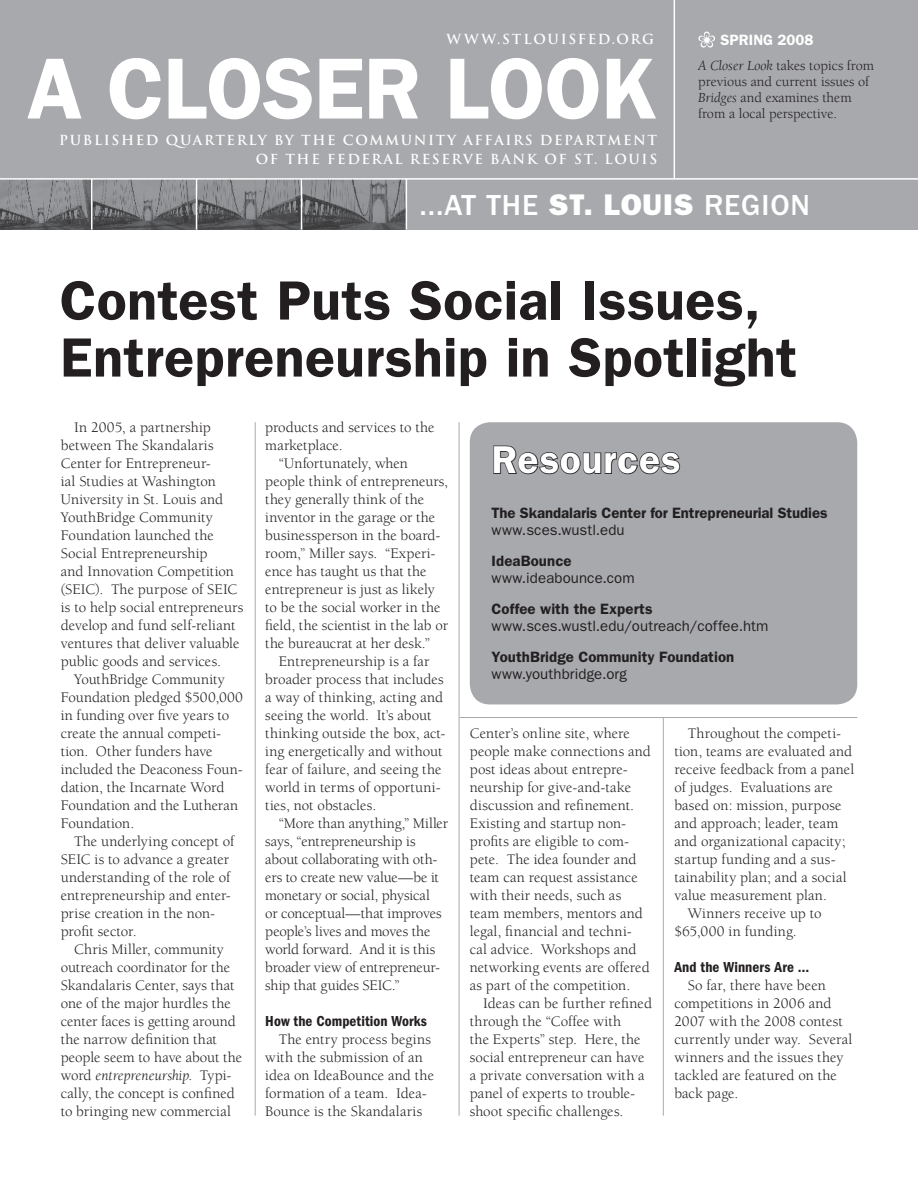
<style>
.page{position:relative;width:918px;height:1188px;background:#fff}
.page>*{position:absolute;margin:0;border:0;box-sizing:border-box;transform-origin:0 0}
.t1{font:600 87px "Franklin Gothic";letter-spacing:-.01em;color:#fff}
.t2{font:600 55.5px/57px "Franklin Gothic";letter-spacing:.005em;color:#231f20}
.t3{font:600 39px "Franklin Gothic";letter-spacing:.015em;color:#fff}
.t4{font:500 30px "Franklin Gothic";letter-spacing:.03em;color:#fff}
.t5{font:15px/18px "Berkeley";letter-spacing:.005em;color:#231f20}
.t6{font:15px "Berkeley";letter-spacing:-.015em;color:#231f20}
.t7{font:600 15px "Franklin Gothic";color:#231f20}
.t8{font:15px "Franklin Gothic";letter-spacing:.01em;color:#231f20}
.t9{font:600 condensed 15px "Franklin Gothic";letter-spacing:.005em;color:#231f20}
.t10{font:600 15px "Franklin Gothic";color:#fff}
.t11{font:14.25px/16.2px "Berkeley";color:#231f20}
.t12{font:700 13.5px/19.5px "Trajan";letter-spacing:.12em;color:#fff;text-align:right}
.s1{font-style:italic}
.s2{font-weight:800}
</style>
<div class="page">
<div style="left:0;top:0;width:918px;height:230px;background:#a7a9ac"></div>
<img style="left:302px;top:180px;width:104px;height:50px">
<img style="left:197px;top:180px;width:104px;height:50px">
<svg style="left:93px;top:180px;width:103px;height:50px;background:#76787a"></svg>
<img style="left:0;top:180px;width:91px;height:50px">
<hr style="left:91px;top:179px;width:2px;height:51px;background:#fff">
<hr style="left:196px;top:179px;width:1px;height:51px;background:#fff">
<hr style="left:301px;top:179px;width:1px;height:51px;background:#fff">
<hr style="left:406px;top:179px;width:1px;height:51px;background:#fff">
<hr style="left:0;top:178px;width:918px;height:2px;background:#fff">
<hr style="left:674px;top:0;width:1px;height:179px;background:#fff">
<svg style="left:699px;top:32px;width:16px;height:16px"></svg>
<div style="left:470px;top:422px;width:387px;height:282px;background:#a7a9ac;border-radius:20px"></div>
<svg style="left:493px;top:445px;width:188px;height:30px"></svg>
<hr style="left:255px;top:422px;width:1px;height:694px;background:#a7a9ac">
<hr style="left:459px;top:422px;width:1px;height:694px;background:#a7a9ac">
<hr style="left:663px;top:718px;width:1px;height:398px;background:#a7a9ac">
<hr style="left:459px;top:717px;width:398px;height:1px;background:#a7a9ac">
<p class="t12" style="left:447px;top:30px;width:209px">WWW.STLOUISFED.ORG</p>
<p class="t10" style="left:721px;top:31px;width:94px">Spring 2008</p>
<h1 class="t1" style="left:27px;top:37px;width:631px">A CLOSER LOOK</h1>
<p class="t11" style="left:698px;top:57px;width:177px"><span class="s1">A Closer Look</span> takes topics from previous and current issues of<br><span class="s1">Bridges</span> and examines them from a local perspective.</p>
<p class="t12" style="left:59px;top:130px;width:599px">PUBLISHED QUARTERLY BY THE COMMUNITY AFFAIRS DEPARTMENT<br>OF THE FEDERAL RESERVE BANK OF ST. LOUIS</p>
<h3 class="t4" style="left:420px;top:188px;width:392px">...AT THE <span class="s2">ST. LOUIS</span> REGION</h3>
<h2 class="t2" style="left:60px;top:272px;width:739px">Contest Puts Social Issues,<br>Entrepreneurship in Spotlight</h2>
<p class="t5" style="left:61px;top:419px;width:184px;text-indent:14px">In 2005, a partnership between The Skandalaris<br>Center for Entrepreneur-<br>ial Studies at Washington<br>University in St. Louis and<br>YouthBridge Community<br>Foundation launched the<br>Social Entrepreneurship<br>and Innovation Competition (SEIC). The purpose of SEIC is to help social entrepreneurs develop and fund self-reliant ventures that deliver valuable public goods and services.</p>
<p class="t5" style="left:61px;top:671px;width:184px;text-indent:14px">YouthBridge Community<br>Foundation pledged $500,000 in funding over five years to create the annual competi&shy;tion. Other funders have included the Deaconess Foun&shy;dation, the Incarnate Word<br>Foundation and the Lutheran<br>Foundation.</p>
<p class="t5" style="left:61px;top:833px;width:175px;text-indent:14px">The underlying concept of<br>SEIC is to advance a greater understanding of the role of entrepreneurship and enter&shy;prise creation in the non&shy;profit sector.</p>
<p class="t5" style="left:61px;top:941px;width:183px;text-indent:14px">Chris Miller, community outreach coordinator for the<br>Skandalaris Center, says that one of the major hurdles the center faces is getting around the narrow definition that people seem to have about the word <span class="s1">entrepreneurship</span>. Typi&shy;cally, the concept is confined to bringing new commercial</p>
<p class="t5" style="left:265px;top:419px;width:171px">products and services to the</p>
<p class="t5" style="left:265px;top:437px;width:79px">marketplace.</p>
<p class="t5" style="left:279px;top:455px;width:131px">“Unfortunately, when</p>
<p class="t5" style="left:265px;top:473px;width:184px">people think of entrepreneurs,</p>
<p class="t5" style="left:265px;top:491px;width:160px">they generally think of the</p>
<p class="t5" style="left:265px;top:509px;width:172px">inventor in the garage or the</p>
<p class="t5" style="left:265px;top:527px;width:177px">businessperson in the board-</p>
<p class="t5" style="left:265px;top:545px;width:172px">room,” Miller says. “Experi-</p>
<p class="t5" style="left:265px;top:563px;width:163px">ence has taught us that the</p>
<p class="t5" style="left:265px;top:581px;width:171px">entrepreneur is just as likely</p>
<p class="t5" style="left:265px;top:599px;width:177px">to be the social worker in the</p>
<p class="t5" style="left:265px;top:617px;width:184px">field, the scientist in the lab or</p>
<p class="t5" style="left:265px;top:635px;width:166px">the bureaucrat at her desk.”</p>
<p class="t5" style="left:279px;top:653px;width:152px">Entrepreneurship is a far</p>
<p class="t5" style="left:265px;top:671px;width:180px">broader process that includes</p>
<p class="t5" style="left:265px;top:689px;width:179px">a way of thinking, acting and</p>
<p class="t5" style="left:265px;top:707px;width:168px">seeing the world. It’s about</p>
<p class="t5" style="left:265px;top:725px;width:182px">thinking outside the box, act-</p>
<p class="t5" style="left:265px;top:743px;width:179px">ing energetically and without</p>
<p class="t5" style="left:265px;top:761px;width:178px">fear of failure, and seeing the</p>
<p class="t5" style="left:265px;top:779px;width:177px">world in terms of opportuni-</p>
<p class="t5" style="left:265px;top:797px;width:112px">ties, not obstacles.</p>
<p class="t5" style="left:279px;top:815px;width:171px">“More than anything,” Miller</p>
<p class="t5" style="left:265px;top:833px;width:152px">says, “entrepreneurship is</p>
<p class="t5" style="left:265px;top:851px;width:174px">about collaborating with oth-</p>
<p class="t6" style="left:265px;top:869px;width:175px">ers to create new value—be it</p>
<p class="t5" style="left:265px;top:887px;width:166px">monetary or social, physical</p>
<p class="t6" style="left:265px;top:905px;width:178px">or conceptual—that improves</p>
<p class="t6" style="left:265px;top:923px;width:167px">people’s lives and moves the</p>
<p class="t6" style="left:265px;top:941px;width:172px">world forward. And it is this</p>
<p class="t6" style="left:265px;top:959px;width:176px">broader view of entrepreneur-</p>
<p class="t5" style="left:265px;top:977px;width:136px">ship that guides SEIC.”</p>
<p class="t9" style="left:265px;top:1012px;width:163px">How the Competition Works</p>
<p class="t5" style="left:265px;top:1031px;width:170px;text-indent:13px">The entry process begins with the submission of an idea on IdeaBounce and the formation of a team. Idea-<br>Bounce is the Skandalaris</p>
<h3 class="t3" style="left:492px;top:437px;width:191px">Resources</h3>
<p class="t7" style="left:492px;top:504px;width:338px">The Skandalaris Center for Entrepreneurial Studies</p>
<p class="t8" style="left:492px;top:521px;width:135px">www.sces.wustl.edu</p>
<p class="t7" style="left:492px;top:552px;width:82px">IdeaBounce</p>
<p class="t8" style="left:492px;top:569px;width:145px">www.ideabounce.com</p>
<p class="t7" style="left:492px;top:600px;width:163px">Coffee with the Experts</p>
<p class="t8" style="left:492px;top:617px;width:279px">www.sces.wustl.edu/outreach/coffee.htm</p>
<p class="t7" style="left:492px;top:648px;width:244px">YouthBridge Community Foundation</p>
<p class="t8" style="left:492px;top:665px;width:137px">www.youthbridge.org</p>
<p class="t5" style="left:470px;top:725px;width:183px">Center’s online site, where people make connections and post ideas about entrepre&shy;neurship for give-and-take discussion and refinement.<br>Existing and startup non&shy;profits are eligible to com&shy;pete. The idea founder and team can request assistance with their needs, such as team members, mentors and legal, financial and techni&shy;cal advice. Workshops and networking events are offered as part of the competition.</p>
<p class="t5" style="left:470px;top:995px;width:184px;text-indent:14px">Ideas can be further refined through the “Coffee with<br>the Experts” step. Here, the social entrepreneur can have a private conversation with a panel of experts to trouble&shy;shoot specific challenges.</p>
<p class="t5" style="left:688px;top:725px;width:155px">Throughout the competi-</p>
<p class="t5" style="left:674px;top:743px;width:179px">tion, teams are evaluated and</p>
<p class="t5" style="left:674px;top:761px;width:181px">receive feedback from a panel</p>
<p class="t5" style="left:674px;top:779px;width:160px">of judges. Evaluations are</p>
<p class="t5" style="left:674px;top:797px;width:169px">based on: mission, purpose</p>
<p class="t5" style="left:674px;top:815px;width:165px">and approach; leader, team</p>
<p class="t5" style="left:674px;top:833px;width:173px">and organizational capacity;</p>
<p class="t5" style="left:674px;top:851px;width:163px">startup funding and a sus-</p>
<p class="t5" style="left:674px;top:869px;width:174px">tainability plan; and a social</p>
<p class="t5" style="left:674px;top:887px;width:154px">value measurement plan.</p>
<p class="t5" style="left:688px;top:905px;width:135px">Winners receive up to</p>
<p class="t5" style="left:674px;top:923px;width:124px">$65,000 in funding.</p>
<p class="t9" style="left:674px;top:958px;width:137px">And the Winners Are …</p>
<p class="t5" style="left:674px;top:977px;width:179px;text-indent:14px">So far, there have been competitions in 2006 and<br>2007 with the 2008 contest currently under way. Several winners and the issues they tackled are featured on the back page.</p>
</div>
